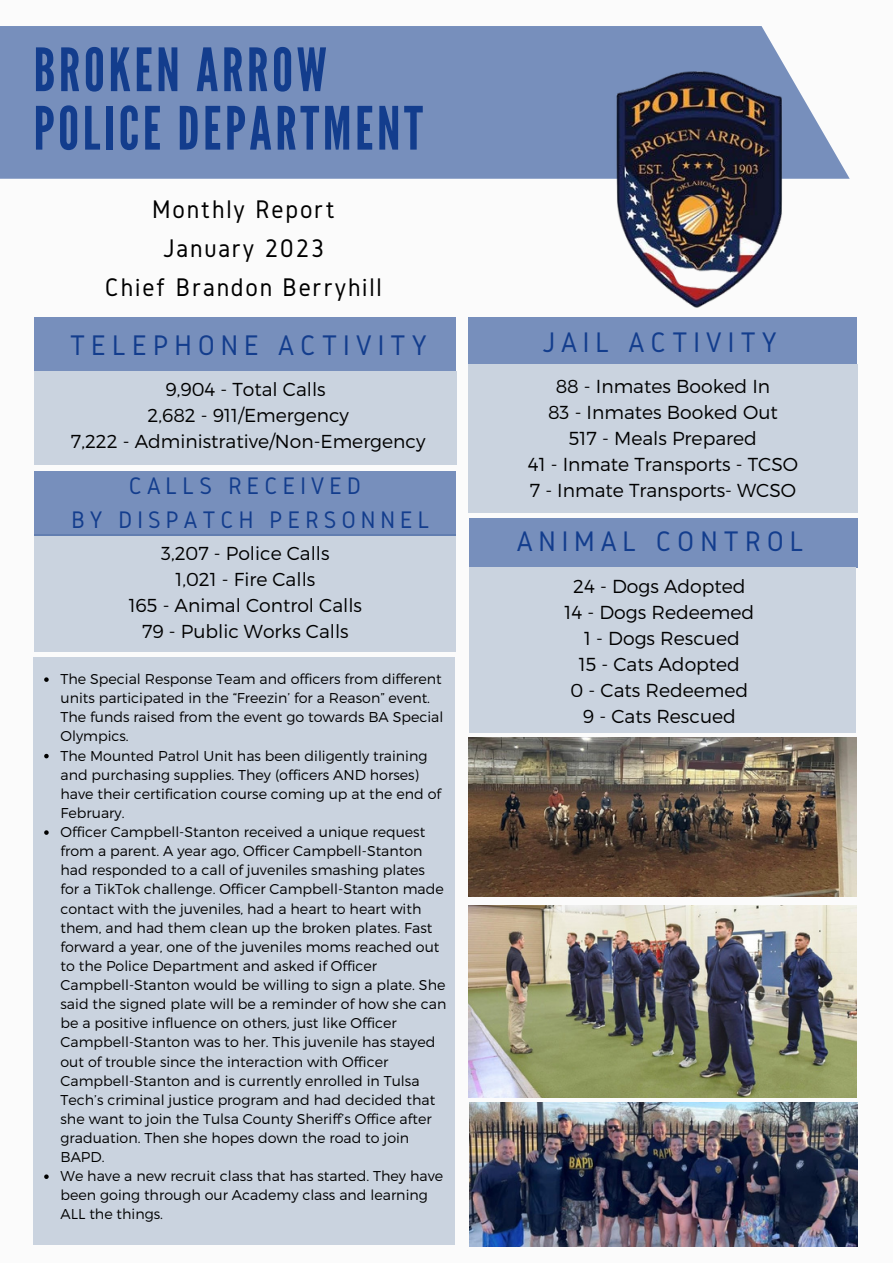
<style>
.page{position:relative;width:893px;height:1264px;background:#fff}
.page>*{position:absolute;margin:0;border:0;box-sizing:border-box;transform-origin:0 0}
.t1{font:59.55px/58.5px "League Gothic";letter-spacing:.06em;color:#133d8d}
.t2{font:29.4px "Gidole";letter-spacing:.2em;color:#133d8d}
.t3{font:26.4px/39.3px "Gidole";letter-spacing:.07em;color:#000;text-align:center}
.t4{font:24.9px/33.8px "Gidole";letter-spacing:.2em;color:#133d8d;text-align:center}
.t5{font:300 18.75px/25.8px "Montserrat";color:#000;text-align:center}
.t6{font:300 14.25px/19px "Montserrat";color:#000}
</style>
<div class="page">
<div style="left:0;top:0;width:892px;height:1262px;background:#fbfbfb"></div>
<div style="left:0;top:26px;width:849px;height:153px;background:#778fbc"></div>
<img style="left:597px;top:56px;width:204px;height:252px">
<div style="left:34px;top:317px;width:422px;height:54px;background:#778fbc"></div>
<div style="left:34px;top:371px;width:422px;height:94px;background:#cad3df"></div>
<div style="left:34px;top:534px;width:421px;height:118px;background:#cad3df"></div>
<div style="left:469px;top:317px;width:387px;height:49px;background:#778fbc"></div>
<div style="left:468px;top:365px;width:389px;height:148px;background:#cad3df"></div>
<div style="left:469px;top:518px;width:388px;height:49px;background:#778fbc"></div>
<div style="left:469px;top:567px;width:387px;height:165px;background:#cad3df"></div>
<div style="left:34px;top:471px;width:421px;height:64px;background:#778fbc"></div>
<img style="left:468px;top:738px;width:388px;height:158px">
<img style="left:468px;top:905px;width:388px;height:191px">
<div style="left:34px;top:657px;width:421px;height:588px;background:#cad3df"></div>
<img style="left:469px;top:1102px;width:388px;height:144px">
<svg style="left:44px;top:677px;width:5px;height:5px"></svg>
<svg style="left:44px;top:753px;width:5px;height:5px"></svg>
<svg style="left:44px;top:830px;width:5px;height:4px"></svg>
<svg style="left:44px;top:1174px;width:5px;height:4px"></svg>
<h1 class="t1" style="left:34px;top:42px;width:391px">BROKEN ARROW<br>POLICE DEPARTMENT</h1>
<h3 class="t3" style="left:105px;top:189px;width:278px">Monthly Report<br>January 2023<br>Chief Brandon Berryhill</h3>
<h2 class="t2" style="left:70px;top:329px;width:358px">TELEPHONE ACTIVITY</h2>
<h3 class="t5" style="left:71px;top:375px;width:356px">9,904 - Total Calls<br>2,682 - 911/Emergency<br>7,222 - Administrative/Non-Emergency</h3>
<h3 class="t4" style="left:71px;top:469px;width:360px">CALLS RECEIVED<br>BY DISPATCH PERSONNEL</h3>
<h3 class="t5" style="left:129px;top:540px;width:235px">3,207 - Police Calls<br>1,021 - Fire Calls<br>165 - Animal Control Calls<br>79 - Public Works Calls</h3>
<p class="t6" style="left:60px;top:668px;width:387px">The Special Response Team and officers from different units participated in the “Freezin’ for a Reason” event.<br>The funds raised from the event go towards BA Special Olympics.<br>The Mounted Patrol Unit has been diligently training and purchasing supplies. They (officers AND horses) have their certification course coming up at the end of February.<br>Officer Campbell-Stanton received a unique request from a parent. A year ago, Officer Campbell-Stanton had responded to a call of juveniles smashing plates for a TikTok challenge. Officer Campbell-Stanton made contact with the juveniles, had a heart to heart with them, and had them clean up the broken plates. Fast forward a year, one of the juveniles moms reached out to the Police Department and asked if Officer Campbell-Stanton would be willing to sign a plate. She said the signed plate will be a reminder of how she can be a positive influence on others, just like Officer Campbell-Stanton was to her. This juvenile has stayed out of trouble since the interaction with Officer Campbell-Stanton and is currently enrolled in Tulsa Tech’s criminal justice program and had decided that she want to join the Tulsa County Sheriff’s Office after graduation. Then she hopes down the road to join BAPD.<br>We have a new recruit class that has started. They have been going through our Academy class and learning ALL the things.</p>
<h2 class="t2" style="left:542px;top:326px;width:236px">JAIL ACTIVITY</h2>
<h3 class="t5" style="left:528px;top:373px;width:272px">88 - Inmates Booked In<br>83 - Inmates Booked Out<br>517 - Meals Prepared<br>41 - Inmate Transports - TCSO<br>7 - Inmate Transports- WCSO</h3>
<h2 class="t2" style="left:516px;top:525px;width:289px">ANIMAL CONTROL</h2>
<h3 class="t5" style="left:564px;top:573px;width:191px">24 - Dogs Adopted<br>14 - Dogs Redeemed<br>1 - Dogs Rescued<br>15 - Cats Adopted<br>0 - Cats Redeemed<br>9 - Cats Rescued</h3>
</div>
